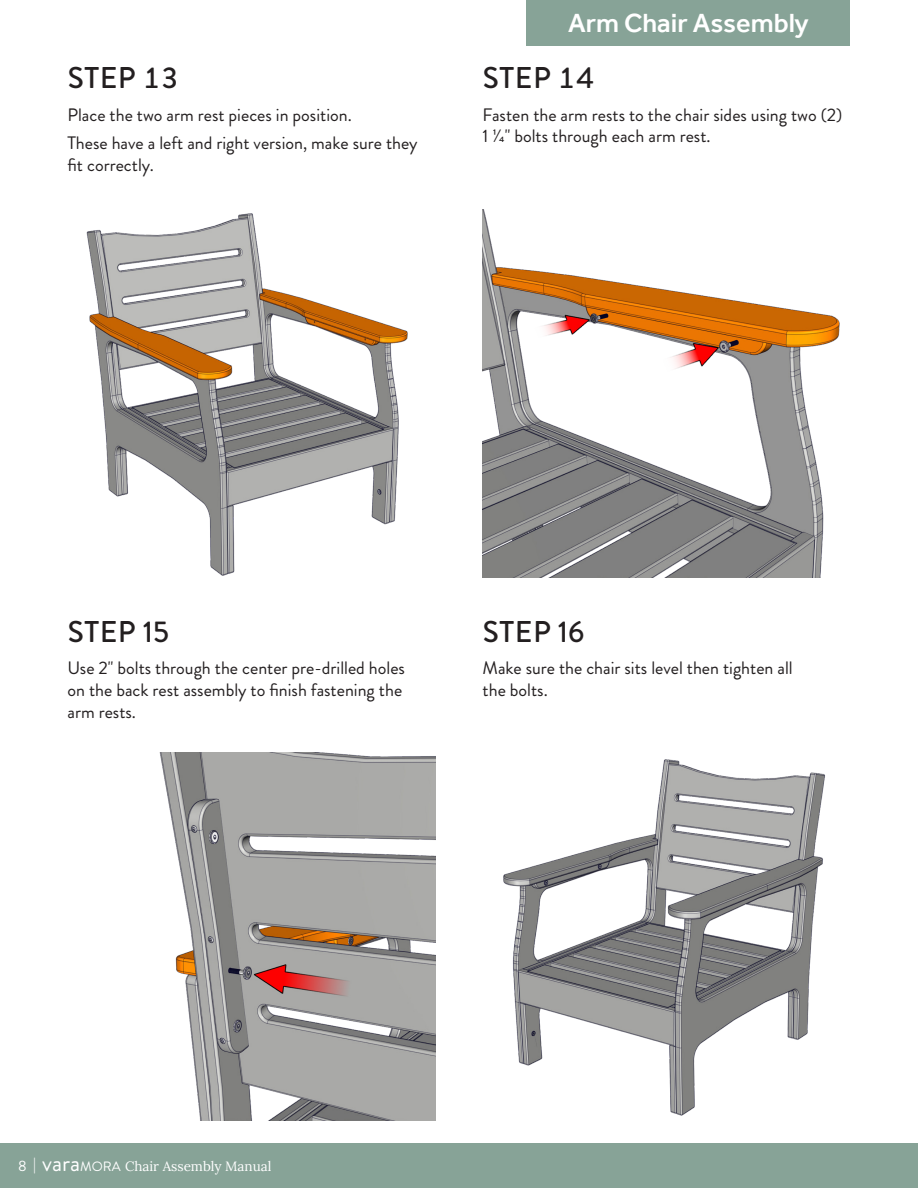
<style>
.page{position:relative;width:918px;height:1188px;background:#fff}
.page>*{position:absolute;margin:0;border:0;box-sizing:border-box;transform-origin:0 0}
.t1{font:500 30px "Brandon Grotesque";letter-spacing:.02em;color:#231f20}
.t2{font:500 27px "Effra";color:#fff}
.t3{font:18px/21.6px "Brandon Grotesque";color:#231f20}
.t4{font:13.5px "Lora";color:#fff}
.s1{font-family:"Brandon Grotesque";font-size:15px}
.s2{font-family:"Brandon Grotesque";font-size:24px}
.s3{font-family:"Brandon Grotesque"}
</style>
<div class="page">
<div style="left:0;top:1143px;width:918px;height:45px;background:#87a397"></div>
<img style="left:86px;top:213px;width:322px;height:363px">
<img style="left:483px;top:209px;width:357px;height:368px">
<img style="left:503px;top:759px;width:322px;height:357px">
<img style="left:159px;top:753px;width:276px;height:367px">
<div style="left:526px;top:0;width:324px;height:45px;background:#87a397"></div>
<h1 class="t1" style="left:68px;top:57px;width:113px">STEP 13</h1>
<p class="t3" style="left:68px;top:101px;width:352px;line-height:28.3px">Place the two arm rest pieces in position.<br>These have a left and right version, make sure they</p>
<p class="t3" style="left:68px;top:154px;width:88px">fit correctly.</p>
<h2 class="t2" style="left:568px;top:7px;width:242px">Arm Chair Assembly</h2>
<h1 class="t1" style="left:483px;top:57px;width:113px">STEP 14</h1>
<p class="t3" style="left:483px;top:104px;width:361px">Fasten the arm rests to the chair sides using two (2)<br>1 1/4" bolts through each arm rest.</p>
<h1 class="t1" style="left:68px;top:611px;width:103px">STEP 15</h1>
<p class="t3" style="left:68px;top:658px;width:339px">Use 2" bolts through the center pre-drilled holes on the back rest assembly to finish fastening the arm rests.</p>
<h1 class="t1" style="left:483px;top:611px;width:103px">STEP 16</h1>
<p class="t3" style="left:483px;top:658px;width:312px">Make sure the chair sits level then tighten all the bolts.</p>
<p class="t4" style="left:18px;top:1156px;width:255px"><span class="s1">8 |</span> <span class="s2">vara</span><span class="s3">MORA</span> Chair Assembly Manual</p>
</div>
